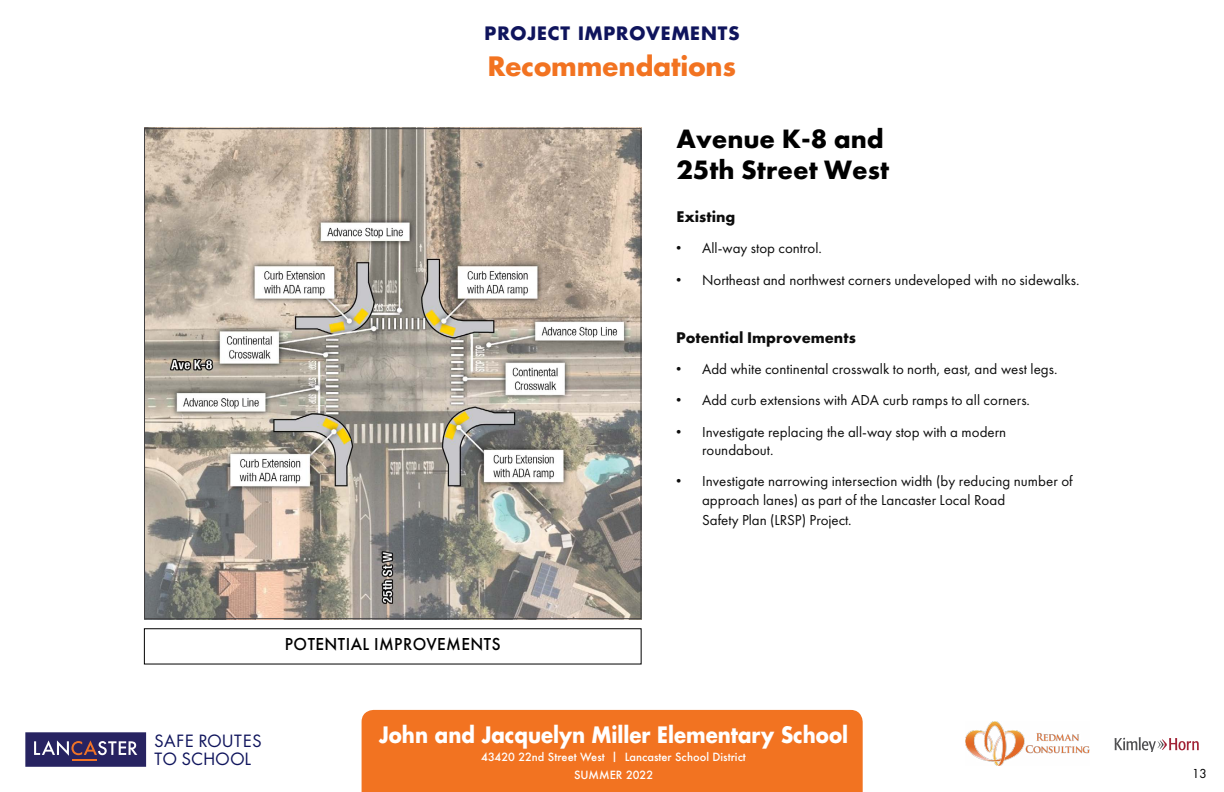
<style>
.page{position:relative;width:1224px;height:792px;background:#fff}
.page>*{position:absolute;margin:0;border:0;box-sizing:border-box;transform-origin:0 0}
.t1{font:700 27.6px/30.1px "Futura PT";color:#000}
.t2{font:700 26px "Futura";color:#f27321}
.t3{font:700 22px "Futura";color:#fff;scale:.9 1}
.t4{font:500 18px "Futura PT";letter-spacing:.025em;color:#000;scale:.96 1}
.t5{font:700 18px "Futura";letter-spacing:.05em;color:#0f145c}
.t6{font:16.4px/17.8px "Futura";letter-spacing:.025em;color:#0f145c}
.t7{font:700 16.1px "Futura PT";color:#0d0d0d}
.t8{font:14.9px/19.6px "Futura PT";letter-spacing:.005em;color:#0d0d0d}
.t9{font:12px "Futura";color:#000}
.t10{font:500 11px/18px "Futura";color:#fff;text-align:center}
.s1{font-family:"Arial"}
</style>
<div class="page">
<div style="left:362px;top:710px;width:501px;height:82px;background:#f27321"></div>
<svg style="left:25px;top:732px;width:121px;height:35px;background:#443d71"></svg>
<hr style="left:73px;top:759px;width:24px;height:2px;background:#ef7327">
<svg style="left:1115px;top:737px;width:84px;height:15px"></svg>
<img style="left:965px;top:721px;width:125px;height:45px">
<img style="left:146px;top:130px;width:494px;height:487px">
<p class="t5" style="left:485px;top:20px;width:256px">PROJECT IMPROVEMENTS</p>
<h2 class="t2" style="left:488px;top:48px;width:250px">Recommendations</h2>
<h1 class="t1" style="left:676px;top:123px;width:214px">Avenue K-8 and<br>25th Street West</h1>
<p class="t7" style="left:676px;top:206px;width:60px">Existing</p>
<p class="t8" style="left:676px;top:238px;width:147px"><span class="s1">•</span> All-way stop control.</p>
<p class="t8" style="left:676px;top:270px;width:405px"><span class="s1">•</span> Northeast and northwest corners undeveloped with no sidewalks.</p>
<p class="t7" style="left:676px;top:327px;width:181px">Potential Improvements</p>
<p class="t8" style="left:676px;top:359px;width:383px"><span class="s1">•</span> Add white continental crosswalk to north, east, and west legs.</p>
<p class="t8" style="left:676px;top:390px;width:355px"><span class="s1">•</span> Add curb extensions with ADA curb ramps to all corners.</p>
<p class="t8" style="left:702px;top:423px;width:306px;line-height:17.9px;text-indent:-26px"><span class="s1">•</span> Investigate replacing the all-way stop with a modern roundabout.</p>
<p class="t8" style="left:702px;top:471px;width:372px;text-indent:-26px"><span class="s1">•</span> Investigate narrowing intersection width (by reducing number of approach lanes) as part of the Lancaster Local Road<br>Safety Plan (LRSP) Project.</p>
<p class="t4" style="left:285px;top:633px;width:226px">POTENTIAL IMPROVEMENTS</p>
<p class="t6" style="left:154px;top:732px;width:109px">SAFE ROUTES<br>TO SCHOOL</p>
<h3 class="t3" style="left:379px;top:719px;width:523px">John and Jacquelyn Miller Elementary School</h3>
<p class="t10" style="left:481px;top:748px;width:266px">43420 22nd Street West | Lancaster School District<br>SUMMER 2022</p>
<p class="t9" style="left:1192px;top:765px;width:16px">13</p>
</div>
